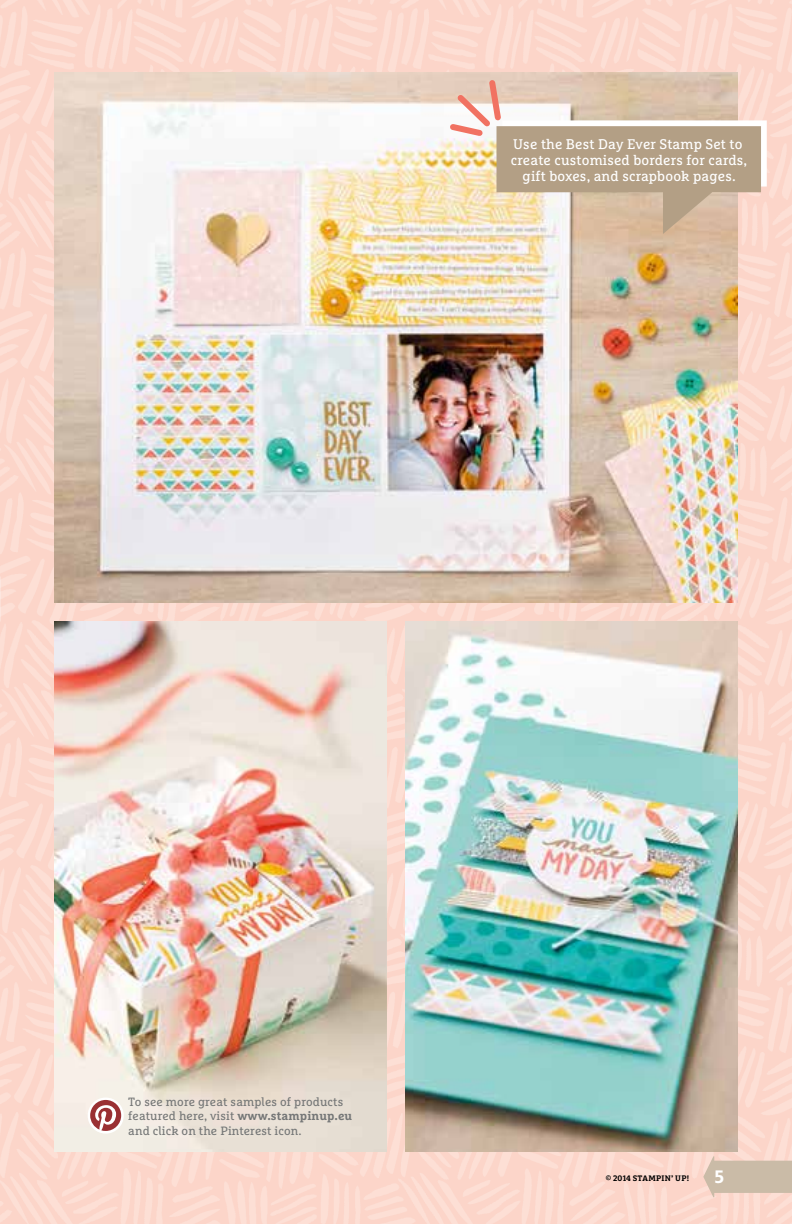
<style>
.page{position:relative;width:792px;height:1224px;background:#fff}
.page>*{position:absolute;margin:0;border:0;box-sizing:border-box;transform-origin:0 0}
.t1{font:700 18px "Marselis Slab Pro";color:#fff}
.t2{font:14px/16px "Marselis Slab Pro";letter-spacing:.01em;color:#fff;text-align:center}
.t3{font:12px/14.4px "Marselis Slab Pro";letter-spacing:.01em;color:#757777}
.t4{font:700 8px "Marselis Slab Pro";letter-spacing:.03em;color:#000}
.s1{font-weight:700}
</style>
<div class="page">
<img style="left:0;top:0;width:792px;height:1224px">
<img style="left:54px;top:72px;width:684px;height:531px">
<svg style="left:0;top:576px;width:1px;height:45px"></svg>
<img style="left:54px;top:621px;width:333px;height:531px">
<img style="left:405px;top:621px;width:333px;height:531px">
<svg style="left:446px;top:76px;width:321px;height:158px"></svg>
<div style="left:88px;top:1098px;width:36px;height:36px;border:2px solid #fff;border-radius:50%"></div>
<svg style="left:90px;top:1100px;width:31px;height:31px"></svg>
<svg style="left:703px;top:1156px;width:89px;height:41px"></svg>
<p class="t2" style="left:511px;top:135px;width:238px">Use the Best Day Ever Stamp Set to create customised borders for cards, gift boxes, and scrapbook pages.</p>
<p class="t3" style="left:128px;top:1094px;width:225px">To see more great samples of products featured here, visit <span class="s1">www.stampinup.eu </span>and click on the Pinterest icon.</p>
<p class="t4" style="left:606px;top:1173px;width:85px">© 2014 STAMPIN’ UP!</p>
<h1 class="t1" style="left:715px;top:1166px;width:11px">5</h1>
</div>
